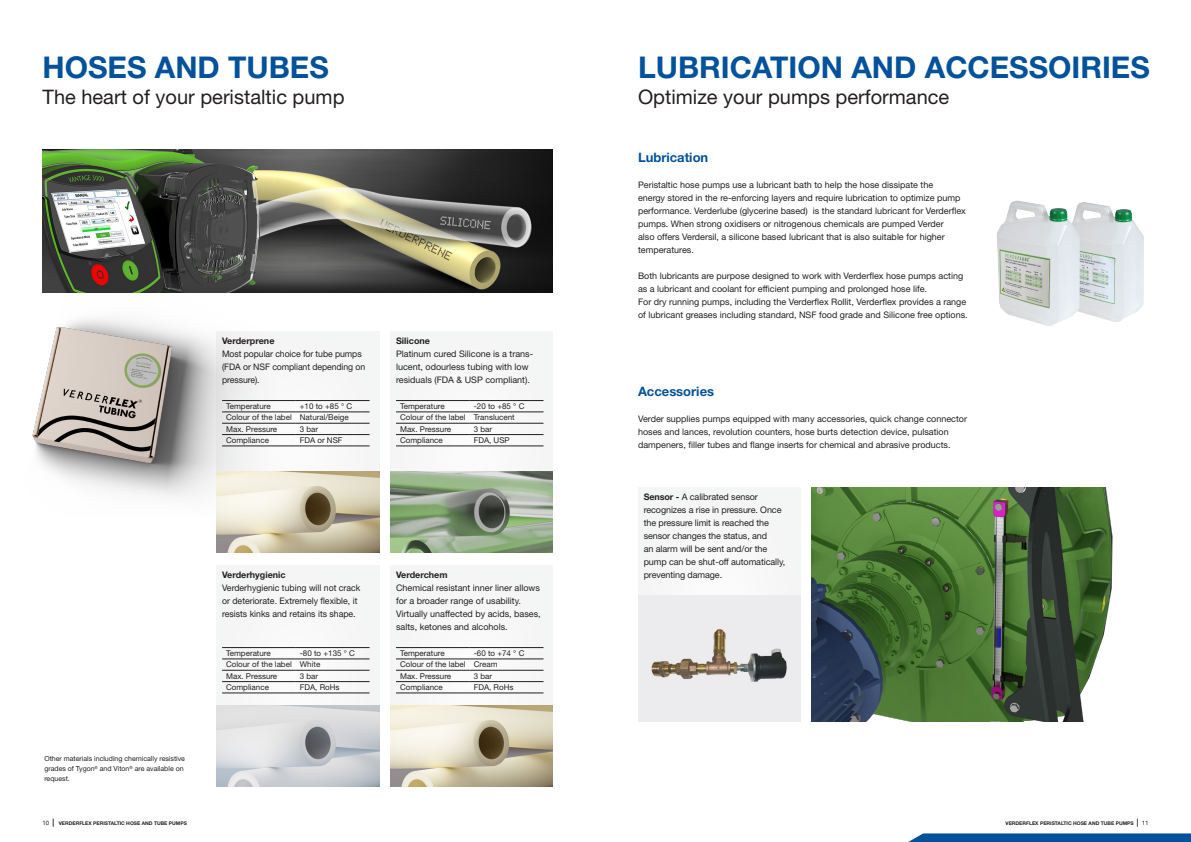
<style>
.page{position:relative;width:1191px;height:842px;background:#fff}
.page>*{position:absolute;margin:0;border:0;box-sizing:border-box;transform-origin:0 0}
._01_Headline{font:700 30px "Helvetica Neue LT Std";color:#01519b}
.t1{font:20px "Helvetica Neue LT Std";color:#231f20}
._07_Headline_small{font:700 13px "Helvetica Neue LT Std";color:#01519b}
.Body_new{font:9px/13px "Helvetica Neue LT Std";color:#231f20}
.Subhead{font:9px/13px "Helvetica Neue LT Std";letter-spacing:-.01em;color:#231f20}
.Body_new-2{font:700 9px "Helvetica Neue LT Std";color:#231f20}
.Subhead-2{font:700 9px "Helvetica Neue LT Std";color:#231f20}
.table-body-text{font:8px "Helvetica Neue LT Std";color:#231f20}
.Body_new-3{font:7px/10px "Helvetica Neue LT Std";color:#231f20}
.t2{font:700 5px "Helvetica Neue LT Std";color:#231f20}
.s1{font-weight:700}
.s2{font-weight:400;font-size:6px}
.s3{font-size:8px}
</style>
<div class="page">
<img style="left:32px;top:279px;width:284px;height:218px">
<svg style="left:908px;top:833px;width:283px;height:9px;background:#145ea2"></svg>
<img style="left:43px;top:149px;width:510px;height:143px">
<svg style="left:216px;top:331px;width:163px;height:140px"></svg>
<hr style="left:222px;top:400px;width:74px;height:1px;background:#231f20">
<hr style="left:296px;top:400px;width:73px;height:1px;background:#231f20">
<hr style="left:222px;top:412px;width:74px;height:1px;background:#231f20">
<hr style="left:296px;top:412px;width:73px;height:1px;background:#231f20">
<hr style="left:222px;top:423px;width:74px;height:1px;background:#231f20">
<hr style="left:296px;top:423px;width:73px;height:1px;background:#231f20">
<hr style="left:222px;top:434px;width:74px;height:1px;background:#231f20">
<hr style="left:296px;top:434px;width:73px;height:1px;background:#231f20">
<hr style="left:222px;top:446px;width:74px;height:1px;background:#231f20">
<hr style="left:296px;top:446px;width:73px;height:1px;background:#231f20">
<div style="left:216px;top:565px;width:163px;height:221px;background:#f6f6f7"></div>
<hr style="left:222px;top:647px;width:74px;height:1px;background:#231f20">
<hr style="left:296px;top:647px;width:73px;height:1px;background:#231f20">
<hr style="left:222px;top:659px;width:74px;height:1px;background:#231f20">
<hr style="left:296px;top:659px;width:73px;height:1px;background:#231f20">
<hr style="left:222px;top:670px;width:74px;height:1px;background:#231f20">
<hr style="left:296px;top:670px;width:73px;height:1px;background:#231f20">
<hr style="left:222px;top:681px;width:74px;height:1px;background:#231f20">
<hr style="left:296px;top:681px;width:73px;height:1px;background:#231f20">
<hr style="left:222px;top:693px;width:74px;height:1px;background:#231f20">
<hr style="left:296px;top:693px;width:73px;height:1px;background:#231f20">
<div style="left:390px;top:331px;width:163px;height:221px;background:#f6f6f7"></div>
<hr style="left:396px;top:400px;width:74px;height:1px;background:#231f20">
<hr style="left:470px;top:400px;width:73px;height:1px;background:#231f20">
<hr style="left:396px;top:412px;width:74px;height:1px;background:#231f20">
<hr style="left:470px;top:412px;width:73px;height:1px;background:#231f20">
<hr style="left:396px;top:423px;width:74px;height:1px;background:#231f20">
<hr style="left:470px;top:423px;width:73px;height:1px;background:#231f20">
<hr style="left:396px;top:434px;width:74px;height:1px;background:#231f20">
<hr style="left:470px;top:434px;width:73px;height:1px;background:#231f20">
<hr style="left:396px;top:446px;width:74px;height:1px;background:#231f20">
<hr style="left:470px;top:446px;width:73px;height:1px;background:#231f20">
<div style="left:390px;top:565px;width:163px;height:221px;background:#f6f6f7"></div>
<hr style="left:396px;top:647px;width:74px;height:1px;background:#231f20">
<hr style="left:470px;top:647px;width:73px;height:1px;background:#231f20">
<hr style="left:396px;top:659px;width:74px;height:1px;background:#231f20">
<hr style="left:470px;top:659px;width:73px;height:1px;background:#231f20">
<hr style="left:396px;top:670px;width:74px;height:1px;background:#231f20">
<hr style="left:470px;top:670px;width:73px;height:1px;background:#231f20">
<hr style="left:396px;top:681px;width:74px;height:1px;background:#231f20">
<hr style="left:470px;top:681px;width:73px;height:1px;background:#231f20">
<hr style="left:396px;top:693px;width:74px;height:1px;background:#231f20">
<hr style="left:470px;top:693px;width:73px;height:1px;background:#231f20">
<img style="left:996px;top:200px;width:148px;height:126px">
<div style="left:638px;top:487px;width:162px;height:234px;background:#f5f5f5"></div>
<img style="left:649px;top:627px;width:138px;height:94px">
<img style="left:812px;top:487px;width:301px;height:234px">
<img style="left:390px;top:471px;width:163px;height:81px">
<img style="left:390px;top:705px;width:163px;height:81px">
<img style="left:216px;top:471px;width:163px;height:81px">
<img style="left:216px;top:705px;width:163px;height:81px">
<p class="_01_Headline" style="left:43px;top:49px;width:288px">HOSES AND TUBES</p>
<p class="t1" style="left:43px;top:85px;width:303px">The heart of your peristaltic pump</p>
<p class="Body_new-2" style="left:222px;top:336px;width:54px">Verderprene</p>
<p class="Body_new" style="left:222px;top:348px;width:145px">Most popular choice for tube pumps (FDA or NSF compliant depending on pressure).</p>
<p class="table-body-text" style="left:226px;top:401px;width:46px">Temperature</p>
<p class="table-body-text" style="left:300px;top:401px;width:54px">+10 to +85 ° C</p>
<p class="table-body-text" style="left:226px;top:413px;width:67px">Colour of the label</p>
<p class="table-body-text" style="left:300px;top:413px;width:50px">Natural/Beige</p>
<p class="table-body-text" style="left:226px;top:424px;width:53px">Max. Pressure</p>
<p class="table-body-text" style="left:300px;top:424px;width:20px">3 bar</p>
<p class="table-body-text" style="left:226px;top:435px;width:44px">Compliance</p>
<p class="table-body-text" style="left:300px;top:435px;width:44px">FDA or NSF</p>
<p class="Subhead-2" style="left:396px;top:336px;width:35px">Silicone</p>
<p class="Subhead" style="left:396px;top:348px;width:139px">Platinum cured Silicone is a trans&shy;lucent, odourless tubing with low residuals (FDA &amp; USP compliant).</p>
<p class="table-body-text" style="left:400px;top:401px;width:46px">Temperature</p>
<p class="table-body-text" style="left:474px;top:401px;width:52px">-20 to +85 ° C</p>
<p class="table-body-text" style="left:400px;top:413px;width:67px">Colour of the label</p>
<p class="table-body-text" style="left:474px;top:413px;width:43px">Translucent</p>
<p class="table-body-text" style="left:400px;top:424px;width:53px">Max. Pressure</p>
<p class="table-body-text" style="left:474px;top:424px;width:20px">3 bar</p>
<p class="table-body-text" style="left:400px;top:435px;width:44px">Compliance</p>
<p class="table-body-text" style="left:474px;top:435px;width:37px">FDA, USP</p>
<p class="Body_new-3" style="left:44px;top:753px;width:142px">Other materials including chemically resistive grades of Tygon<sup>®</sup> and Viton<sup>®</sup> are available on request.</p>
<p class="Body_new-2" style="left:222px;top:570px;width:65px">Verderhygienic</p>
<p class="Body_new" style="left:222px;top:582px;width:140px">Verderhygienic tubing will not crack or deteriorate. Extremely flexible, it resists kinks and retains its shape.</p>
<p class="table-body-text" style="left:226px;top:648px;width:46px">Temperature</p>
<p class="table-body-text" style="left:300px;top:648px;width:57px">-80 to +135 ° C</p>
<p class="table-body-text" style="left:226px;top:660px;width:67px">Colour of the label</p>
<p class="table-body-text" style="left:300px;top:660px;width:22px">White</p>
<p class="table-body-text" style="left:226px;top:671px;width:53px">Max. Pressure</p>
<p class="table-body-text" style="left:300px;top:671px;width:20px">3 bar</p>
<p class="table-body-text" style="left:226px;top:682px;width:44px">Compliance</p>
<p class="table-body-text" style="left:300px;top:682px;width:41px">FDA, RoHs</p>
<p class="Subhead-2" style="left:396px;top:570px;width:53px">Verderchem</p>
<p class="Body_new" style="left:396px;top:582px;width:146px">Chemical resistant inner liner allows for a broader range of usability.<br>Virtually unaffected by acids, bases, salts, ketones and alcohols.</p>
<p class="table-body-text" style="left:400px;top:648px;width:46px">Temperature</p>
<p class="table-body-text" style="left:474px;top:648px;width:52px">-60 to +74 ° C</p>
<p class="table-body-text" style="left:400px;top:660px;width:67px">Colour of the label</p>
<p class="table-body-text" style="left:474px;top:660px;width:25px">Cream</p>
<p class="table-body-text" style="left:400px;top:671px;width:53px">Max. Pressure</p>
<p class="table-body-text" style="left:474px;top:671px;width:20px">3 bar</p>
<p class="table-body-text" style="left:400px;top:682px;width:44px">Compliance</p>
<p class="table-body-text" style="left:474px;top:682px;width:41px">FDA, RoHs</p>
<p class="_01_Headline" style="left:638px;top:49px;width:513px">LUBRICATION AND ACCESSOIRIES</p>
<p class="t1" style="left:638px;top:85px;width:313px">Optimize your pumps performance</p>
<p class="_07_Headline_small" style="left:638px;top:150px;width:72px">Lubrication</p>
<p class="Body_new" style="left:638px;top:179px;width:329px">Peristaltic hose pumps use a lubricant bath to help the hose dissipate the<br>energy stored in the re-enforcing layers and require lubrication to optimize pump performance. Verderlube (glycerine based) is the standard lubricant for Verderflex pumps. When strong oxidisers or nitrogenous chemicals are pumped Verder<br>also offers Verdersil, a silicone based lubricant that is also suitable for higher temperatures.</p>
<p class="Body_new" style="left:638px;top:270px;width:331px">Both lubricants are purpose designed to work with Verderflex hose pumps acting as a lubricant and coolant for efficient pumping and prolonged hose life.<br>For dry running pumps, including the Verderflex Rollit, Verderflex provides a range of lubricant greases including standard, NSF food grade and Silicone free options.</p>
<p class="_07_Headline_small" style="left:638px;top:384px;width:78px">Accessories</p>
<p class="Body_new" style="left:638px;top:413px;width:330px">Verder supplies pumps equipped with many accessories, quick change connector hoses and lances, revolution counters, hose burts detection device, pulsation dampeners, filler tubes and flange inserts for chemical and abrasive products.</p>
<p class="Subhead" style="left:643px;top:491px;width:143px"><span class="s1">Sensor -</span> A calibrated sensor recognizes a rise in pressure. Once the pressure limit is reached the sensor changes the status, and<br>an alarm will be sent and/or the pump can be shut-off automatically, preventing damage.</p>
<p class="t2" style="left:43px;top:820px;width:146px"><span class="s2">10</span> <span class="s3">|</span> VERDERFLEX PERISTALTIC HOSE AND TUBE PUMPS</p>
<p class="t2" style="left:1005px;top:820px;width:144px">VERDERFLEX PERISTALTIC HOSE AND TUBE PUMPS <span class="s3">|</span> <span class="s2">11</span></p>
</div>
